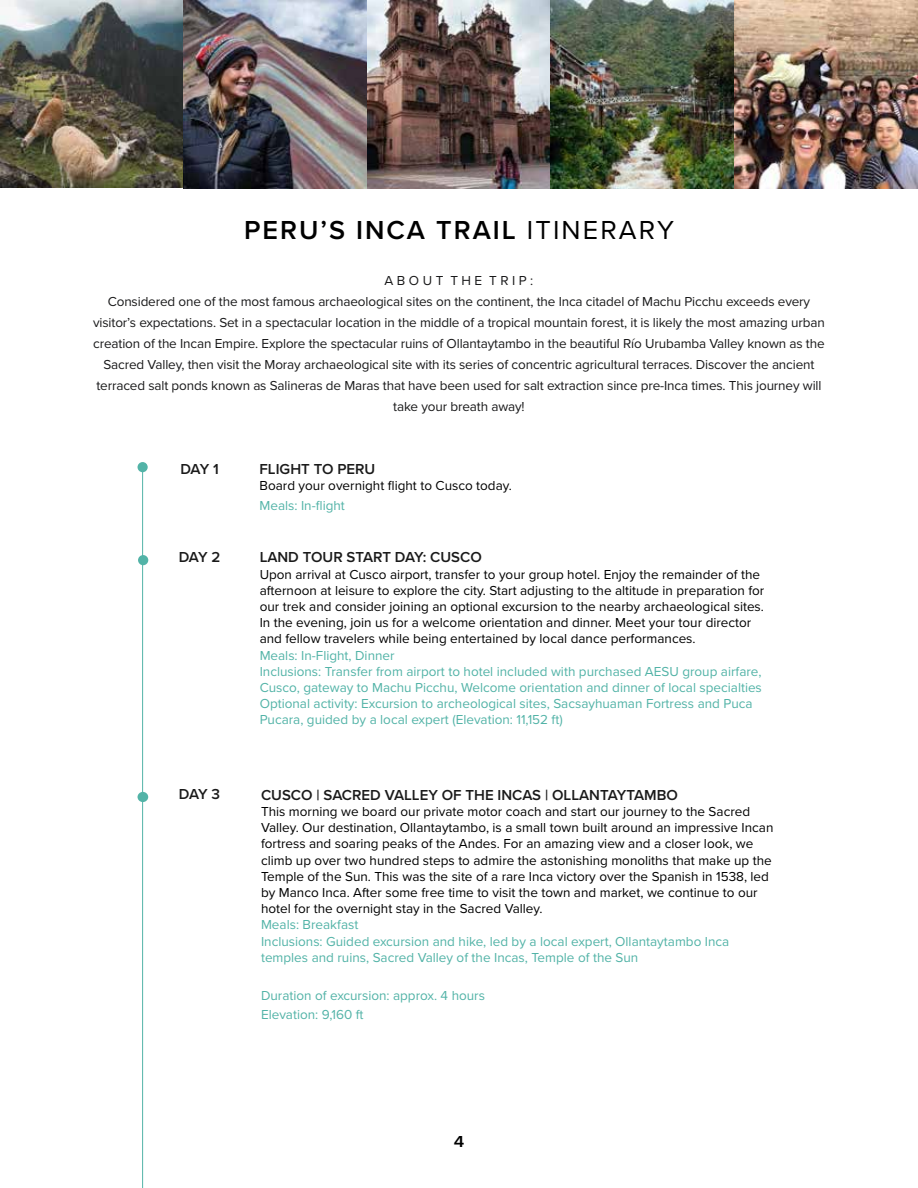
<style>
.page{position:relative;width:918px;height:1188px;background:#fff}
.page>*{position:absolute;margin:0;border:0;box-sizing:border-box;transform-origin:0 0}
.t1{font:600 27px "Proxima Nova";letter-spacing:.075em;color:#000}
.t2{font:600 16.5px "Proxima Nova";color:#000101;scale:1.1 1}
.t3{font:600 15px "Proxima Nova";color:#1a1a1a}
.t4{font:13.5px/16.2px "Proxima Nova";color:#000}
.t5{font:13.5px/21px "Proxima Nova";letter-spacing:-.01em;color:#19191a;text-align:center}
.t6{font:13.5px/16.2px "Proxima Nova";color:#52b3a7}
.s1{font-weight:400}
</style>
<div class="page">
<img style="left:0;top:0;width:918px;height:188px">
<hr style="left:142px;top:467px;width:1px;height:721px;background:#52b3a7">
<div style="left:138px;top:462px;width:10px;height:10px;background:#52b3a7;border-radius:50%"></div>
<div style="left:138px;top:555px;width:10px;height:10px;background:#52b3a7;border-radius:50%"></div>
<div style="left:138px;top:792px;width:10px;height:10px;background:#52b3a7;border-radius:50%"></div>
<h1 class="t1" style="left:244px;top:210px;width:431px">PERU’S INCA TRAIL <span class="s1">ITINERARY</span></h1>
<p class="t5" style="left:93px;top:270px;width:733px">A B O U T T H E T R I P :<br>Considered one of the most famous archaeological sites on the continent, the Inca citadel of Machu Picchu exceeds every visitor’s expectations. Set in a spectacular location in the middle of a tropical mountain forest, it is likely the most amazing urban creation of the Incan Empire. Explore the spectacular ruins of Ollantaytambo in the beautiful Río Urubamba Valley known as the Sacred Valley, then visit the Moray archaeological site with its series of concentric agricultural terraces. Discover the ancient terraced salt ponds known as Salineras de Maras that have been used for salt extraction since pre-Inca times. This journey will take your breath away!</p>
<p class="t3" style="left:180px;top:458px;width:40px">DAY 1</p>
<p class="t3" style="left:260px;top:458px;width:117px">FLIGHT TO PERU</p>
<p class="t4" style="left:260px;top:477px;width:254px">Board your overnight flight to Cusco today.</p>
<p class="t6" style="left:260px;top:496px;width:87px">Meals: In-flight</p>
<p class="t3" style="left:179px;top:546px;width:43px">DAY 2</p>
<p class="t3" style="left:260px;top:546px;width:224px">LAND TOUR START DAY: CUSCO</p>
<p class="t4" style="left:260px;top:565px;width:506px">Upon arrival at Cusco airport, transfer to your group hotel. Enjoy the remainder of the afternoon at leisure to explore the city. Start adjusting to the altitude in preparation for our trek and consider joining an optional excursion to the nearby archaeological sites.<br>In the evening, join us for a welcome orientation and dinner. Meet your tour director and fellow travelers while being entertained by local dance performances.</p>
<p class="t6" style="left:260px;top:646px;width:504px">Meals: In-Flight, Dinner<br>Inclusions: Transfer from airport to hotel included with purchased AESU group airfare, Cusco, gateway to Machu Picchu, Welcome orientation and dinner of local specialties Optional activity: Excursion to archeological sites, Sacsayhuaman Fortress and Puca Pucara, guided by a local expert (Elevation: 11,152 ft)</p>
<p class="t3" style="left:179px;top:783px;width:43px">DAY 3</p>
<p class="t3" style="left:261px;top:784px;width:418px">CUSCO | SACRED VALLEY OF THE INCAS | OLLANTAYTAMBO</p>
<p class="t4" style="left:261px;top:803px;width:514px">This morning we board our private motor coach and start our journey to the Sacred Valley. Our destination, Ollantaytambo, is a small town built around an impressive Incan fortress and soaring peaks of the Andes. For an amazing view and a closer look, we climb up over two hundred steps to admire the astonishing monoliths that make up the Temple of the Sun. This was the site of a rare Inca victory over the Spanish in 1538, led by Manco Inca. After some free time to visit the town and market, we continue to our hotel for the overnight stay in the Sacred Valley.</p>
<p class="t6" style="left:261px;top:916px;width:470px">Meals: Breakfast<br>Inclusions: Guided excursion and hike, led by a local expert, Ollantaytambo Inca temples and ruins, Sacred Valley of the Incas, Temple of the Sun</p>
<p class="t6" style="left:261px;top:985px;width:225px;line-height:19.5px">Duration of excursion: approx. 4 hours<br>Elevation: 9,160 ft</p>
<p class="t2" style="left:454px;top:1129px;width:11px">4</p>
</div>
